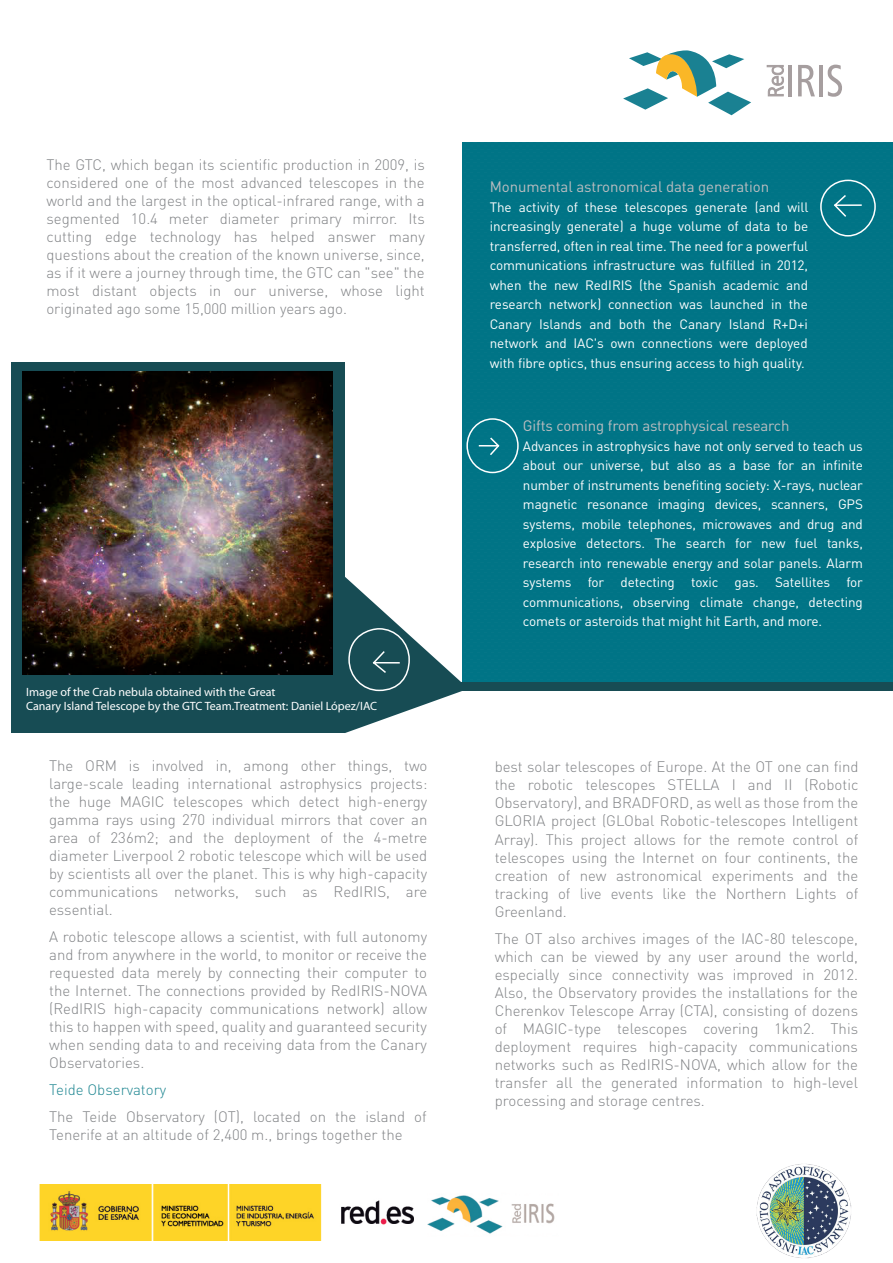
<style>
.page{position:relative;width:893px;height:1263px;background:#fff}
.page>*{position:absolute;margin:0;border:0;box-sizing:border-box;transform-origin:0 0}
.t1{font:300 15px/18px "DIN Pro";color:#808285;text-align:justify}
.t2{font:15px "DIN Pro";letter-spacing:-.01em;color:#bcbdc0}
.t3{font:300 15px "DIN Pro";color:#1e8691}
.t4{font:13.5px/19.5px "DIN Pro";letter-spacing:-.01em;color:#fff;text-align:justify}
.t5{font:12px/14.4px "Myriad Pro";color:#fff}
</style>
<div class="page">
<div style="left:464px;top:143px;width:429px;height:542px;background:#007486"></div>
<hr style="left:788px;top:65px;width:4px;height:31px;background:#a69e9f">
<hr style="left:819px;top:65px;width:4px;height:31px;background:#a69e9f">
<svg style="left:828px;top:65px;width:14px;height:32px"></svg>
<svg style="left:798px;top:65px;width:17px;height:31px"></svg>
<svg style="left:623px;top:50px;width:128px;height:65px"></svg>
<svg style="left:766px;top:65px;width:18px;height:32px"></svg>
<svg style="left:345px;top:365px;width:119px;height:368px"></svg>
<div style="left:430px;top:682px;width:463px;height:9px;background:#174c54"></div>
<div style="left:11px;top:362px;width:334px;height:371px;background:#174c54"></div>
<img style="left:22px;top:371px;width:311px;height:304px">
<div style="left:820px;top:180px;width:56px;height:57px;border:2px solid #fff;border-radius:50%"></div>
<svg style="left:834px;top:195px;width:28px;height:22px"></svg>
<div style="left:466px;top:418px;width:53px;height:55px;border:2px solid #fff;border-radius:50%"></div>
<svg style="left:478px;top:437px;width:22px;height:18px"></svg>
<div style="left:348px;top:628px;width:62px;height:63px;border:2px solid #fff;border-radius:50%"></div>
<svg style="left:370px;top:650px;width:30px;height:24px"></svg>
<img style="left:39px;top:1184px;width:516px;height:56px">
<img style="left:757px;top:1164px;width:94px;height:94px">
<p class="t1" style="left:46px;top:155px;width:380px">The GTC, which began its scientific production in 2009, is considered one of the most advanced telescopes in the world and the largest in the optical-infrared range, with a segmented 10.4 meter diameter primary mirror. Its cutting edge technology has helped answer many questions about the creation of the known universe, since, as if it were a journey through time, the GTC can "see" the most distant objects in our universe, whose light originated ago some 15,000 million years ago.</p>
<p class="t5" style="left:26px;top:685px;width:352px">Image of the Crab nebula obtained with the Great<br>Canary Island Telescope by the GTC Team.Treatment: Daniel López/IAC</p>
<p class="t1" style="left:49px;top:756px;width:380px">The ORM is involved in, among other things, two large-scale leading international astrophysics projects: the huge MAGIC telescopes which detect high-energy gamma rays using 270 individual mirrors that cover an area of 236m2; and the deployment of the 4-metre diameter Liverpool 2 robotic telescope which will be used by scientists all over the planet. This is why high-capacity communications networks, such as RedIRIS, are essential.</p>
<p class="t1" style="left:49px;top:927px;width:379px">A robotic telescope allows a scientist, with full autonomy and from anywhere in the world, to monitor or receive the requested data merely by connecting their computer to the Internet. The connections provided by RedIRIS-NOVA (RedIRIS high-capacity communications network) allow this to happen with speed, quality and guaranteed security when sending data to and receiving data from the Canary Observatories.</p>
<p class="t3" style="left:49px;top:1079px;width:119px">Teide Observatory</p>
<p class="t1" style="left:49px;top:1107px;width:379px">The Teide Observatory (OT), located on the island of<br>Tenerife at an altitude of 2,400 m., brings together the</p>
<p class="t2" style="left:490px;top:177px;width:281px">Monumental astronomical data generation</p>
<p class="t4" style="left:490px;top:197px;width:320px">The activity of these telescopes generate (and will increasingly generate) a huge volume of data to be transferred, often in real time. The need for a powerful communications infrastructure was fulfilled in 2012, when the new RedIRIS (the Spanish academic and research network) connection was launched in the Canary Islands and both the Canary Island R+D+i network and IAC's own connections were deployed with fibre optics, thus ensuring access to high quality.</p>
<p class="t2" style="left:523px;top:416px;width:268px">Gifts coming from astrophysical research</p>
<p class="t4" style="left:523px;top:435px;width:342px">Advances in astrophysics have not only served to teach us about our universe, but also as a base for an infinite number of instruments benefiting society: X-rays, nuclear magnetic resonance imaging devices, scanners, GPS systems, mobile telephones, microwaves and drug and explosive detectors. The search for new fuel tanks, research into renewable energy and solar panels. Alarm systems for detecting toxic gas. Satellites for communications, observing climate change, detecting comets or asteroids that might hit Earth, and more.</p>
<p class="t1" style="left:495px;top:757px;width:365px">best solar telescopes of Europe. At the OT one can find the robotic telescopes STELLA I and II (Robotic Observatory), and BRADFORD, as well as those from the GLORIA project (GLObal Robotic-telescopes Intelligent Array). This project allows for the remote control of telescopes using the Internet on four continents, the creation of new astronomical experiments and the tracking of live events like the Northern Lights of Greenland.</p>
<p class="t1" style="left:495px;top:928px;width:365px">The OT also archives images of the IAC-80 telescope, which can be viewed by any user around the world, especially since connectivity was improved in 2012.<br>Also, the Observatory provides the installations for the Cherenkov Telescope Array (CTA), consisting of dozens of MAGIC-type telescopes covering 1km2. This deployment requires high-capacity communications networks such as RedIRIS-NOVA, which allow for the transfer all the generated information to high-level processing and storage centres.</p>
</div>
